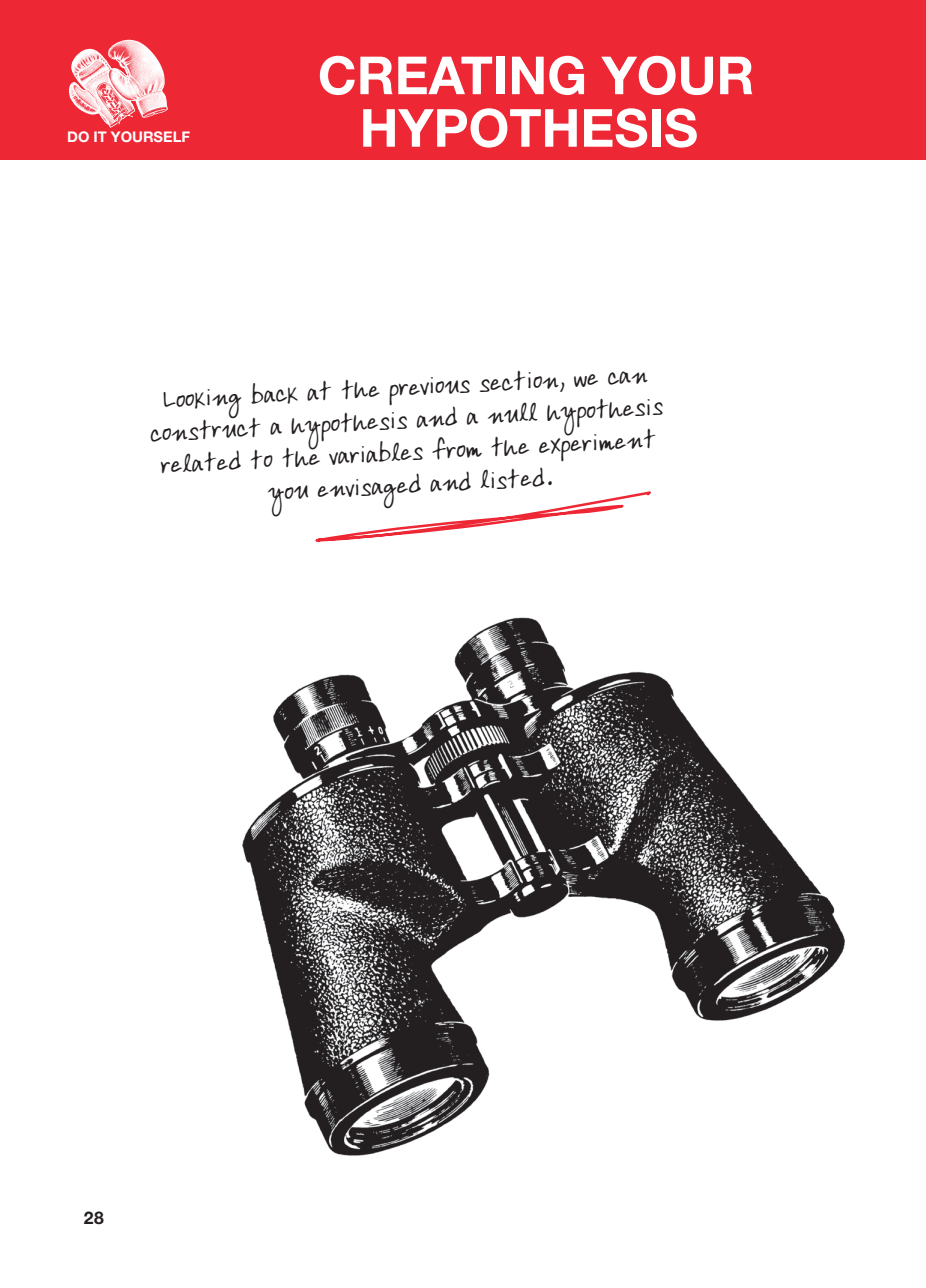
<style>
.page{position:relative;width:926px;height:1288px;background:#fff}
.page>*{position:absolute;margin:0;border:0;box-sizing:border-box;transform-origin:0 0}
.Topic_heading{font:700 52.5px/52.5px "Helvetica Neue LT Std";color:#fff;text-align:center}
.handwritten_notes{font:25px/32.5px "Ardleys Hand";color:#231f20;text-align:center}
.t1{font:700 17.5px "Helvetica Neue LT Std";color:#231f20}
.t2{font:700 14.75px "Helvetica Neue LT Std";color:#fff}
</style>
<div class="page">
<div style="left:0;top:0;width:926px;height:160px;background:#ee2735"></div>
<img style="left:69px;top:39px;width:99px;height:89px">
<img style="left:242px;top:617px;width:603px;height:539px">
<svg style="left:315px;top:491px;width:336px;height:51px"></svg>
<p class="t2" style="left:67px;top:128px;width:124px">DO IT YOURSELF</p>
<p class="Topic_heading" style="left:318px;top:48px;width:438px">CREATING YOUR<br>HYPOTHESIS</p>
<p class="handwritten_notes" style="left:148px;top:383px;width:515px;rotate:-3deg">Looking back at the previous section, we can construct a hypothesis and a null hypothesis related to the variables from the experiment you envisaged and listed.</p>
<p class="t1" style="left:84px;top:1207px;width:22px">28</p>
</div>
